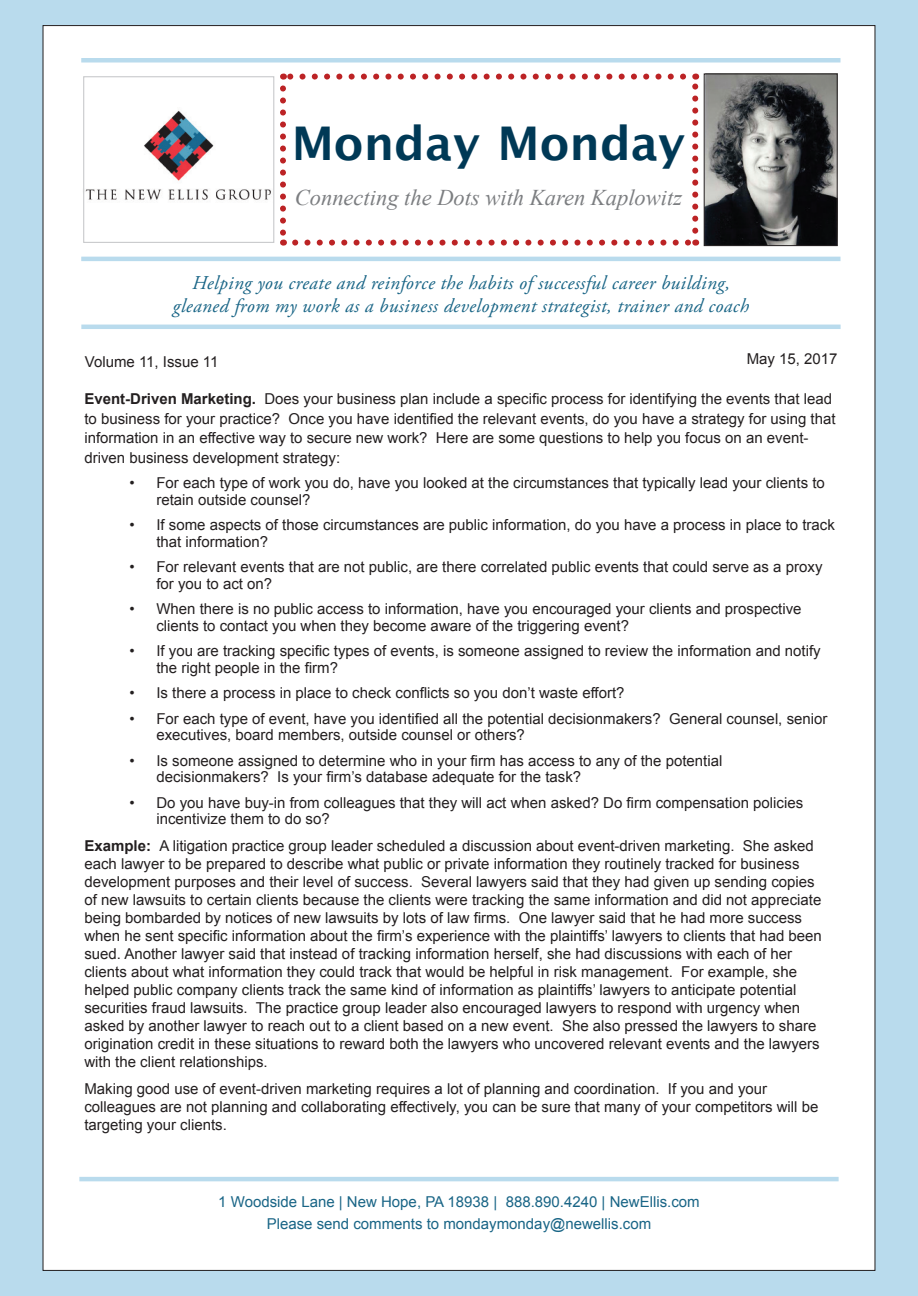
<style>
.page{position:relative;width:918px;height:1296px;background:#b9dbed}
.page>*{position:absolute;margin:0;border:0;box-sizing:border-box;transform-origin:0 0}
.t1{font:700 46.5px "Lucida Grande";color:#003956}
.t2{font:italic 22.5px "Times New Roman";color:#7c7e81}
.t3{font:italic 19.5px/23.4px "Adobe Garamond Pro";letter-spacing:.02em;color:#196586;text-align:center}
.bullets{font:15px/18px "Arial";color:#231f20}
.t4{font:15px "Arial";color:#196586}
.s1{font-weight:700}
</style>
<div class="page">
<div style="left:43px;top:26px;width:832px;height:1244px;background:#fff"></div>
<img style="left:85px;top:110px;width:186px;height:91px">
<img style="left:706px;top:76px;width:130px;height:168px">
<div style="left:704px;top:74px;width:134px;height:172px;border:1px solid #231f20"></div>
<div style="left:81px;top:58px;width:760px;height:5px;background:#b9dbed"></div>
<hr style="left:81px;top:257px;width:760px;height:4px;background:#b9dbed">
<hr style="left:81px;top:325px;width:760px;height:4px;background:#b9dbed">
<hr style="left:79px;top:1177px;width:760px;height:4px;background:#b9dbed">
<svg style="left:295px;top:240px;width:394px;height:6px"></svg>
<svg style="left:280px;top:88px;width:6px;height:158px"></svg>
<svg style="left:692px;top:74px;width:6px;height:157px"></svg>
<svg style="left:283px;top:74px;width:400px;height:6px"></svg>
<div style="left:83px;top:76px;width:191px;height:167px;border:1px solid #c9cacc"></div>
<p class="t1" style="left:292px;top:105px;width:395px">Monday Monday</p>
<p class="t2" style="left:295px;top:182px;width:389px">Connecting the Dots with Karen Kaplowitz</p>
<p class="t3" style="left:173px;top:271px;width:578px">Helping you create and reinforce the habits of successful career building, gleaned from my work as a business development strategist, trainer and coach</p>
<p class="bullets" style="left:85px;top:353px;width:135px">Volume 11, Issue 11</p>
<p class="bullets" style="left:747px;top:349px;width:92px">May 15, 2017</p>
<p class="bullets" style="left:84px;top:389px;width:753px;line-height:19.5px"><span class="s1">Event-Driven Marketing.</span> Does your business plan include a specific process for identifying the events that lead to business for your practice? Once you have identified the relevant events, do you have a strategy for using that information in an effective way to secure new work? Here are some questions to help you focus on an event&shy;driven business development strategy:</p>
<p class="bullets" style="left:156px;top:475px;width:670px;line-height:16.5px;text-indent:-27px">• For each type of work you do, have you looked at the circumstances that typically lead your clients to retain outside counsel?</p>
<p class="bullets" style="left:156px;top:517px;width:680px;line-height:16.5px;text-indent:-27px">• If some aspects of those circumstances are public information, do you have a process in place to track that information?</p>
<p class="bullets" style="left:156px;top:559px;width:668px;line-height:16.5px;text-indent:-27px">• For relevant events that are not public, are there correlated public events that could serve as a proxy for you to act on?</p>
<p class="bullets" style="left:156px;top:601px;width:647px;line-height:16.5px;text-indent:-27px">• When there is no public access to information, have you encouraged your clients and prospective clients to contact you when they become aware of the triggering event?</p>
<p class="bullets" style="left:156px;top:643px;width:666px;line-height:16.5px;text-indent:-27px">• If you are tracking specific types of events, is someone assigned to review the information and notify the right people in the firm?</p>
<p class="bullets" style="left:129px;top:684px;width:497px">• Is there a process in place to check conflicts so you don’t waste effort?</p>
<p class="bullets" style="left:156px;top:710px;width:673px;line-height:16.5px;text-indent:-27px">• For each type of event, have you identified all the potential decisionmakers? General counsel, senior executives, board members, outside counsel or others?</p>
<p class="bullets" style="left:156px;top:752px;width:568px;line-height:16.5px;text-indent:-27px">• Is someone assigned to determine who in your firm has access to any of the potential decisionmakers? Is your firm’s database adequate for the task?</p>
<p class="bullets" style="left:156px;top:794px;width:648px;line-height:16.5px;text-indent:-27px">• Do you have buy-in from colleagues that they will act when asked? Do firm compensation policies incentivize them to do so?</p>
<p class="bullets" style="left:84px;top:837px;width:739px"><span class="s1">Example:</span> A litigation practice group leader scheduled a discussion about event-driven marketing. She asked each lawyer to be prepared to describe what public or private information they routinely tracked for business development purposes and their level of success. Several lawyers said that they had given up sending copies of new lawsuits to certain clients because the clients were tracking the same information and did not appreciate being bombarded by notices of new lawsuits by lots of law firms. One lawyer said that he had more success when he sent specific information about the firm’s experience with the plaintiffs’ lawyers to clients that had been sued. Another lawyer said that instead of tracking information herself, she had discussions with each of her clients about what information they could track that would be helpful in risk management. For example, she helped public company clients track the same kind of information as plaintiffs’ lawyers to anticipate potential securities fraud lawsuits. The practice group leader also encouraged lawyers to respond with urgency when asked by another lawyer to reach out to a client based on a new event. She also pressed the lawyers to share origination credit in these situations to reward both the lawyers who uncovered relevant events and the lawyers with the client relationships.</p>
<p class="bullets" style="left:84px;top:1080px;width:736px">Making good use of event-driven marketing requires a lot of planning and coordination. If you and your colleagues are not planning and collaborating effectively, you can be sure that many of your competitors will be targeting your clients.</p>
<p class="t4" style="left:218px;top:1192px;width:483px">1 Woodside Lane | New Hope, PA 18938 | 888.890.4240 | NewEllis.com</p>
<p class="t4" style="left:267px;top:1214px;width:386px">Please send comments to mondaymonday@newellis.com</p>
</div>
